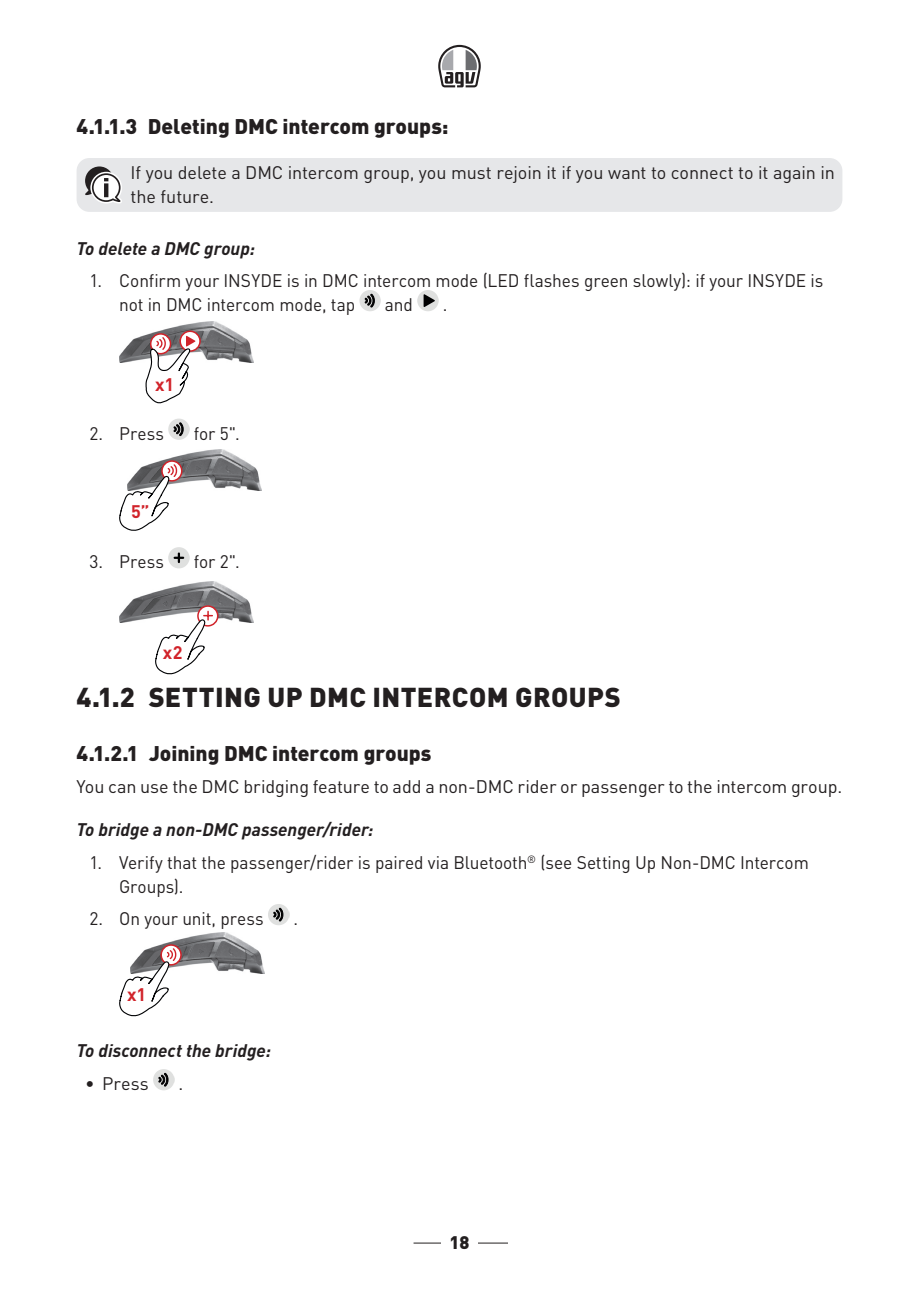
<style>
.page{position:relative;width:919px;height:1289px;background:#fff}
.page>*{position:absolute;margin:0;border:0;box-sizing:border-box;transform-origin:0 0}
.Titolo_paragrafo_18{font:900 27px "DIN Pro";letter-spacing:.015em;color:#231f20}
.Titolo_sottoparagraf{font:900 21px "DIN Pro";color:#231f20}
._7_Attenzione{font:18px/24px "DIN Pro";letter-spacing:-.005em;color:#231f20;scale:.96 1}
._7_Attenzione-2{font:18px/24px "DIN Pro";letter-spacing:-.005em;color:#231f20}
.Nessuna_spaziatura{font:18px "DIN Pro";letter-spacing:-.005em;color:#231f20}
.Titolo_operazione_12{font:italic 700 18px "DIN Pro";color:#231f20}
.t1{font:700 18px "DIN Pro";color:#d1232a}
.t2{font:900 18px "DIN Pro";color:#231f20}
</style>
<div class="page">
<hr style="left:413px;top:1242px;width:95px;height:1px;background:#231f20">
<div style="left:441px;top:1236px;width:36px;height:13px;background:#fff"></div>
<svg style="left:438px;top:45px;width:42px;height:42px"></svg>
<div style="left:77px;top:158px;width:765px;height:54px;background:#e6e7e9;border-radius:13px"></div>
<svg style="left:85px;top:166px;width:37px;height:37px"></svg>
<div style="left:359px;top:290px;width:21px;height:21px;background:#dfe0df;border-radius:50%"></div>
<svg style="left:364px;top:290px;width:17px;height:21px"></svg>
<div style="left:417px;top:290px;width:21px;height:21px;background:#dfe0df;border-radius:50%"></div>
<svg style="left:423px;top:290px;width:16px;height:21px"></svg>
<img style="left:119px;top:321px;width:134px;height:41px">
<div style="left:150px;top:333px;width:21px;height:21px;border:2px solid #d1232a;border-radius:50%"></div>
<svg style="left:180px;top:331px;width:20px;height:20px"></svg>
<div style="left:179px;top:330px;width:22px;height:22px;border:2px solid #d1232a;border-radius:50%"></div>
<svg style="left:145px;top:336px;width:50px;height:68px"></svg>
<div style="left:168px;top:418px;width:21px;height:22px;background:#dfe0df;border-radius:50%"></div>
<svg style="left:173px;top:418px;width:17px;height:22px"></svg>
<img style="left:150px;top:449px;width:112px;height:41px">
<svg style="left:162px;top:461px;width:20px;height:20px"></svg>
<div style="left:161px;top:460px;width:21px;height:21px;border:2px solid #d1232a;border-radius:50%"></div>
<svg style="left:119px;top:464px;width:58px;height:67px"></svg>
<div style="left:168px;top:547px;width:21px;height:21px;background:#dfe0df;border-radius:50%"></div>
<svg style="left:175px;top:553px;width:8px;height:9px"></svg>
<img style="left:119px;top:581px;width:134px;height:41px">
<svg style="left:198px;top:606px;width:20px;height:20px"></svg>
<div style="left:197px;top:605px;width:21px;height:21px;border:2px solid #d1232a;border-radius:50%"></div>
<svg style="left:154px;top:611px;width:58px;height:64px"></svg>
<div style="left:268px;top:904px;width:21px;height:21px;background:#dfe0df;border-radius:50%"></div>
<svg style="left:273px;top:907px;width:10px;height:14px"></svg>
<img style="left:150px;top:932px;width:115px;height:41px">
<svg style="left:161px;top:945px;width:20px;height:19px"></svg>
<div style="left:160px;top:944px;width:22px;height:21px;border:2px solid #d1232a;border-radius:50%"></div>
<svg style="left:119px;top:948px;width:57px;height:69px"></svg>
<div style="left:153px;top:1069px;width:21px;height:21px;background:#dfe0df;border-radius:50%"></div>
<svg style="left:158px;top:1072px;width:11px;height:14px"></svg>
<p class="Titolo_sottoparagraf" style="left:77px;top:108px;width:373px">4.1.1.3 Deleting DMC intercom groups:</p>
<p class="_7_Attenzione-2" style="left:131px;top:159px;width:705px">If you delete a DMC intercom group, you must rejoin it if you want to connect to it again in the future.</p>
<p class="Titolo_operazione_12" style="left:77px;top:233px;width:180px">To delete a DMC group:</p>
<p class="_7_Attenzione" style="left:119px;top:267px;width:735px;text-indent:-30px">1. Confirm your INSYDE is in DMC intercom mode (LED flashes green slowly): if your INSYDE is not in DMC intercom mode, tap</p>
<p class="_7_Attenzione" style="left:385px;top:291px;width:31px">and</p>
<p class="_7_Attenzione" style="left:443px;top:291px;width:6px">.</p>
<p class="t1" style="left:155px;top:369px;width:21px">x1</p>
<p class="_7_Attenzione" style="left:89px;top:419px;width:79px">2. Press</p>
<p class="_7_Attenzione" style="left:194px;top:419px;width:49px">for 5".</p>
<p class="t1" style="left:131px;top:497px;width:20px">5”</p>
<p class="_7_Attenzione" style="left:89px;top:548px;width:79px">3. Press</p>
<p class="_7_Attenzione" style="left:194px;top:548px;width:50px">for 2".</p>
<p class="t1" style="left:163px;top:637px;width:21px">x2</p>
<p class="Titolo_paragrafo_18" style="left:77px;top:674px;width:546px">4.1.2 SETTING UP DMC INTERCOM GROUPS</p>
<p class="Titolo_sottoparagraf" style="left:77px;top:735px;width:356px">4.1.2.1 Joining DMC intercom groups</p>
<p class="Nessuna_spaziatura" style="left:77px;top:772px;width:767px">You can use the DMC bridging feature to add a non-DMC rider or passenger to the intercom group.</p>
<p class="Titolo_operazione_12" style="left:77px;top:814px;width:298px">To bridge a non-DMC passenger/rider:</p>
<p class="_7_Attenzione" style="left:119px;top:848px;width:720px;text-indent:-30px">1. Verify that the passenger/rider is paired via Bluetooth<sup>®</sup> (see Setting Up Non-DMC Intercom<br>Groups).</p>
<p class="_7_Attenzione" style="left:89px;top:905px;width:183px">2. On your unit, press</p>
<p class="_7_Attenzione" style="left:293px;top:905px;width:6px">.</p>
<p class="t1" style="left:127px;top:979px;width:21px">x1</p>
<p class="Titolo_operazione_12" style="left:77px;top:1035px;width:196px">To disconnect the bridge:</p>
<p class="_7_Attenzione-2" style="left:85px;top:1070px;width:65px">• Press</p>
<p class="_7_Attenzione-2" style="left:179px;top:1070px;width:6px">.</p>
<p class="t2" style="left:449px;top:1227px;width:22px">18</p>
</div>
